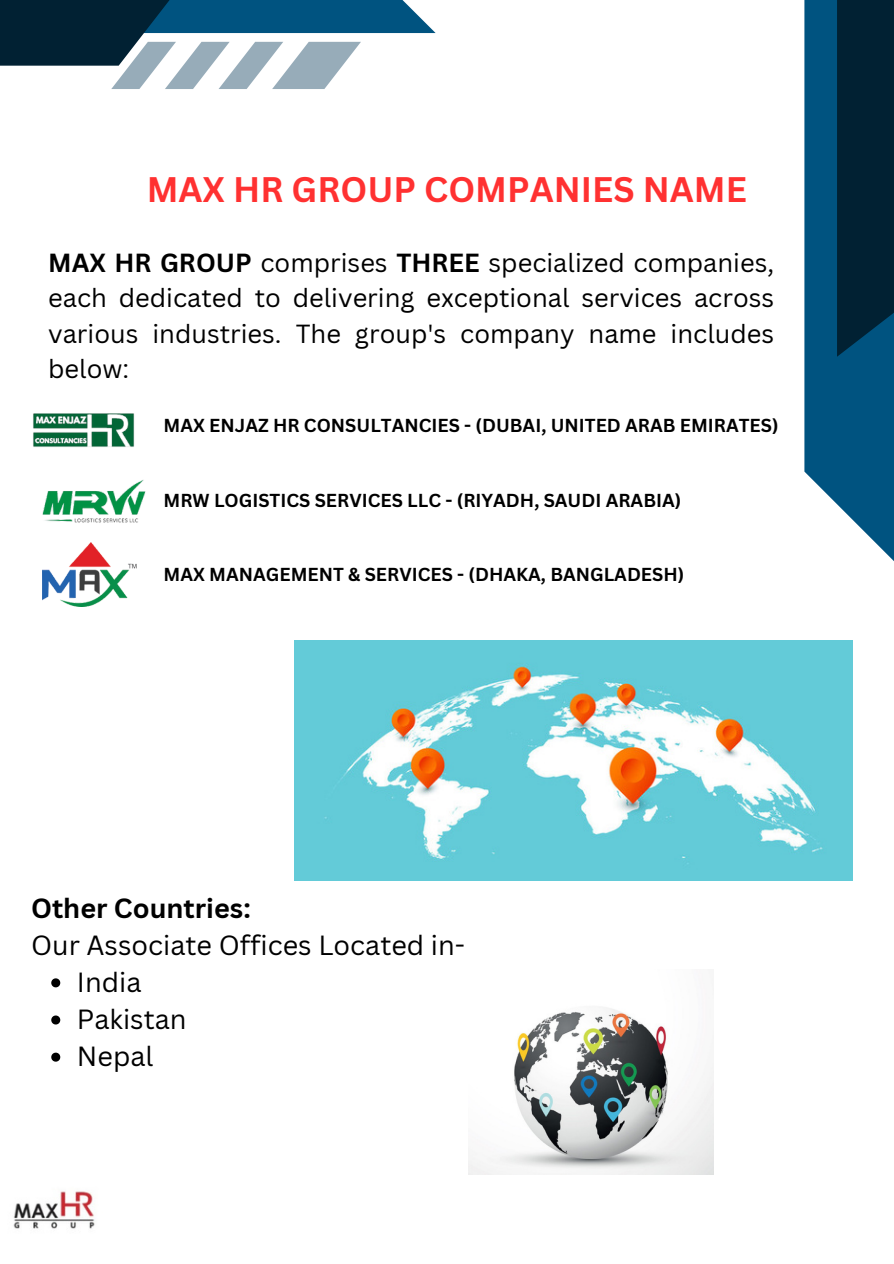
<style>
.page{position:relative;width:894px;height:1264px;background:#fff}
.page>*{position:absolute;margin:0;border:0;box-sizing:border-box;transform-origin:0 0}
.t1{font:700 34.5px "Canva Sans";color:#ff3131}
.t2{font:27px/37.2px "Canva Sans";color:#000}
.t3{font:25.5px/35.2px "Canva Sans";color:#000;text-align:justify}
.t4{font:700 18.3px "Canva Sans";color:#000}
.s1{font-weight:700}
</style>
<div class="page">
<svg style="left:804px;top:0;width:89px;height:560px;background:#236b91"></svg>
<svg style="left:836px;top:0;width:57px;height:357px;background:#002439"></svg>
<svg style="left:0;top:0;width:435px;height:89px"></svg>
<img style="left:13px;top:1191px;width:82px;height:38px">
<img style="left:294px;top:640px;width:558px;height:240px">
<img style="left:468px;top:1008px;width:245px;height:166px">
<img style="left:42px;top:519px;width:96px;height:62px">
<img style="left:33px;top:413px;width:113px;height:106px">
<img style="left:43px;top:543px;width:93px;height:64px">
<svg style="left:51px;top:978px;width:9px;height:9px"></svg>
<svg style="left:51px;top:1015px;width:9px;height:9px"></svg>
<svg style="left:51px;top:1052px;width:9px;height:9px"></svg>
<p class="t1" style="left:147px;top:165px;width:601px">MAX HR GROUP COMPANIES NAME</p>
<p class="t3" style="left:48px;top:245px;width:727px"><span class="s1">MAX HR GROUP</span> comprises <span class="s1">THREE</span> specialized companies, each dedicated to delivering exceptional services across various industries. The group's company name includes below:</p>
<p class="t4" style="left:163px;top:413px;width:616px">MAX ENJAZ HR CONSULTANCIES - (DUBAI, UNITED ARAB EMIRATES)</p>
<p class="t4" style="left:163px;top:487px;width:519px">MRW LOGISTICS SERVICES LLC - (RIYADH, SAUDI ARABIA)</p>
<p class="t4" style="left:163px;top:561px;width:522px">MAX MANAGEMENT &amp; SERVICES - (DHAKA, BANGLADESH)</p>
<p class="t2" style="left:31px;top:888px;width:435px"><span class="s1">Other Countries:<br></span>Our Associate Offices Located in-</p>
<p class="t2" style="left:77px;top:962px;width:66px">India</p>
<p class="t2" style="left:77px;top:999px;width:111px">Pakistan</p>
<h2 class="t2" style="left:77px;top:1037px;width:78px">Nepal</h2>
</div>
